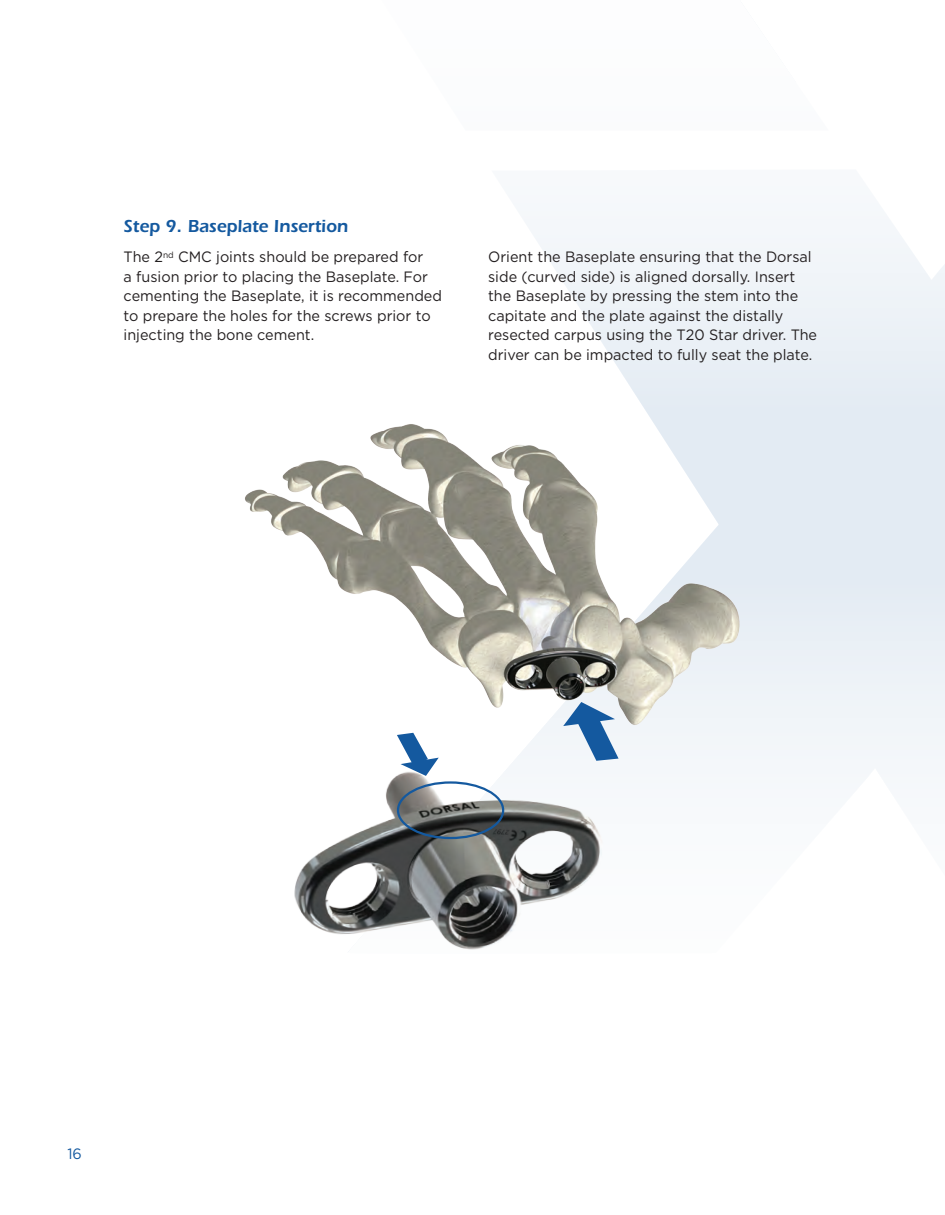
<style>
.page{position:relative;width:945px;height:1215px;background:#fff}
.page>*{position:absolute;margin:0;border:0;box-sizing:border-box;transform-origin:0 0}
.t1{font:600 18px "Itc Eras";color:#14599f}
.t2{font:15px/19.5px "Gotham";color:#231f20;scale:.96 1}
.t3{font:15px "Gotham";color:#14599f;scale:.96 1}
</style>
<div class="page">
<div style="left:647px;top:412px;width:298px;height:167px;background:#e3ebf3"></div>
<svg style="left:524px;top:219px;width:421px;height:193px;fill:#eff3f8"></svg>
<svg style="left:519px;top:579px;width:426px;height:195px;fill:#eef3f8"></svg>
<img style="left:294px;top:756px;width:321px;height:194px">
<svg style="left:397px;top:734px;width:42px;height:42px"></svg>
<svg style="left:563px;top:734px;width:56px;height:27px"></svg>
<img style="left:245px;top:418px;width:500px;height:316px">
<div style="left:397px;top:781px;width:107px;height:58px;border:2px solid #14599f;border-radius:50%"></div>
<p class="t1" style="left:124px;top:216px;width:226px">Step 9. Baseplate Insertion</p>
<p class="t2" style="left:124px;top:247px;width:333px">The 2<sup>nd</sup> CMC joints should be prepared for<br>a fusion prior to placing the Baseplate. For cementing the Baseplate, it is recommended to prepare the holes for the screws prior to injecting the bone cement.</p>
<p class="t2" style="left:488px;top:247px;width:344px">Orient the Baseplate ensuring that the Dorsal side (curved side) is aligned dorsally. Insert the Baseplate by pressing the stem into the capitate and the plate against the distally resected carpus using the T20 Star driver. The driver can be impacted to fully seat the plate.</p>
<p class="t3" style="left:68px;top:1145px;width:17px">16</p>
</div>
